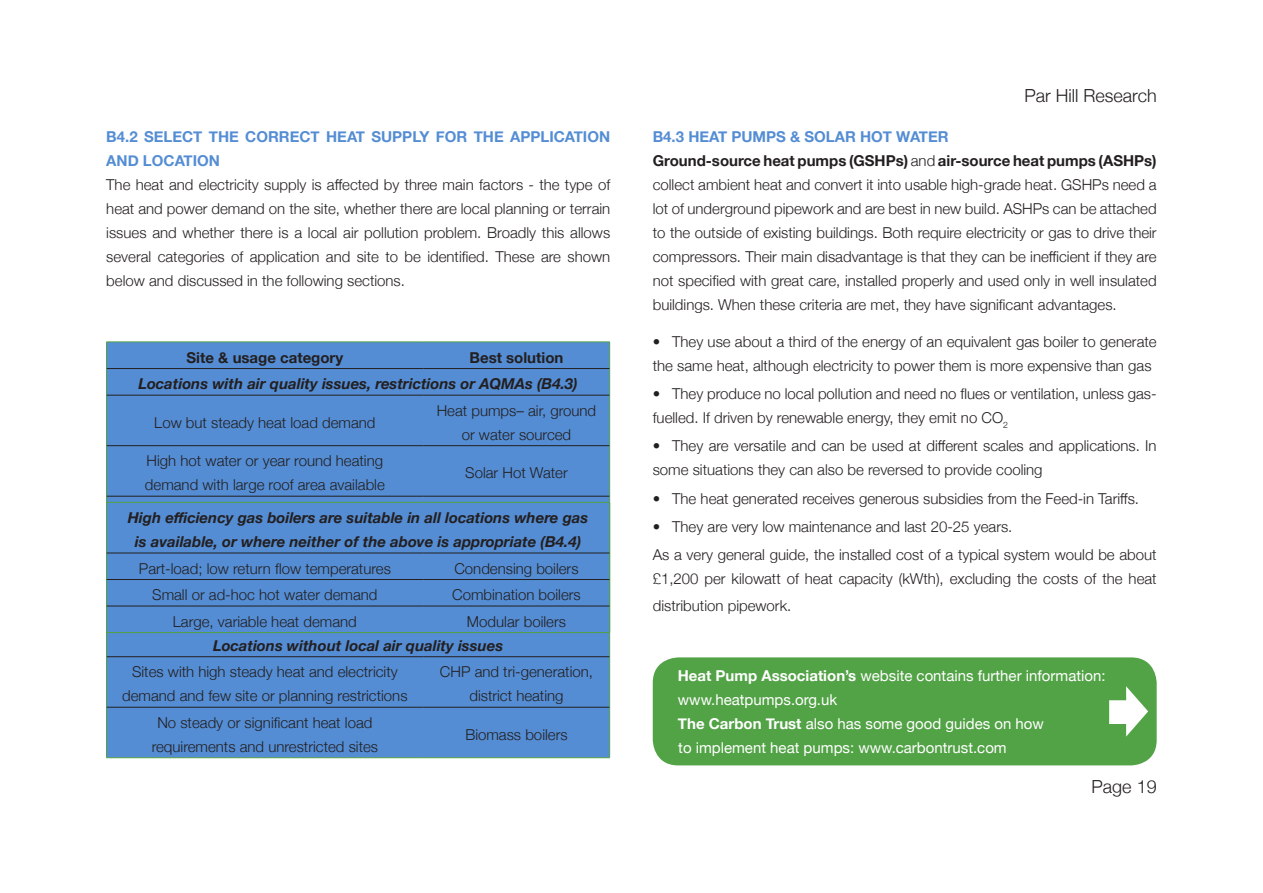
<style>
.page{position:relative;width:1263px;height:893px;background:#fff}
.page>*{position:absolute;margin:0;border:0;box-sizing:border-box;transform-origin:0 0}
.t1{font:300 18px "Helvetica Neue";color:#231f20}
.PHR_Body{font:300 15px/24px "Helvetica Neue";color:#231f20}
.PHR_Body-2{font:italic 700 15px/24px "Helvetica Neue";color:#231f20;text-align:center}
.PHR_Body-3{font:15px/24px "Helvetica Neue";color:#fff}
.PHR_Para_head{font:700 15px/24px "Helvetica Neue";color:#548dd4}
.PHR_Body-4{font:700 15px "Helvetica Neue";color:#231f20}
.s1{font-weight:700}
</style>
<div class="page">
<div style="left:107px;top:343px;width:502px;height:414px;background:#548dd4"></div>
<hr style="left:106px;top:342px;width:317px;height:1px;background:#52a246">
<hr style="left:423px;top:342px;width:187px;height:1px;background:#52a246">
<svg style="left:106px;top:342px;width:1px;height:53px"></svg>
<svg style="left:609px;top:342px;width:1px;height:53px"></svg>
<hr style="left:106px;top:395px;width:1px;height:51px;background:#52a246">
<hr style="left:609px;top:395px;width:1px;height:51px;background:#52a246">
<hr style="left:106px;top:446px;width:1px;height:50px;background:#52a246">
<hr style="left:609px;top:446px;width:1px;height:50px;background:#52a246">
<hr style="left:106px;top:496px;width:1px;height:161px;background:#52a246">
<hr style="left:609px;top:496px;width:1px;height:161px;background:#52a246">
<hr style="left:106px;top:657px;width:1px;height:50px;background:#52a246">
<hr style="left:609px;top:657px;width:1px;height:50px;background:#52a246">
<hr style="left:106px;top:707px;width:1px;height:50px;background:#52a246">
<hr style="left:609px;top:707px;width:1px;height:50px;background:#52a246">
<hr style="left:106px;top:757px;width:317px;height:1px;background:#52a246">
<hr style="left:423px;top:757px;width:187px;height:1px;background:#52a246">
<hr style="left:107px;top:368px;width:316px;height:1px;background:#231f20">
<hr style="left:423px;top:368px;width:186px;height:1px;background:#231f20">
<hr style="left:107px;top:395px;width:316px;height:1px;background:#231f20">
<hr style="left:423px;top:395px;width:186px;height:1px;background:#231f20">
<hr style="left:107px;top:445px;width:316px;height:1px;background:#231f20">
<hr style="left:423px;top:445px;width:186px;height:1px;background:#231f20">
<hr style="left:107px;top:496px;width:316px;height:1px;background:#231f20">
<hr style="left:423px;top:496px;width:186px;height:1px;background:#231f20">
<hr style="left:107px;top:656px;width:316px;height:1px;background:#231f20">
<hr style="left:423px;top:656px;width:186px;height:1px;background:#231f20">
<hr style="left:107px;top:707px;width:316px;height:1px;background:#231f20">
<hr style="left:423px;top:707px;width:186px;height:1px;background:#231f20">
<div style="left:107px;top:503px;width:502px;height:129px;background:#548dd4"></div>
<hr style="left:106px;top:502px;width:317px;height:1px;background:#52a246">
<hr style="left:423px;top:502px;width:187px;height:1px;background:#52a246">
<svg style="left:609px;top:553px;width:1px;height:79px"></svg>
<hr style="left:106px;top:632px;width:317px;height:1px;background:#52a246">
<hr style="left:423px;top:632px;width:187px;height:1px;background:#52a246">
<hr style="left:107px;top:553px;width:316px;height:1px;background:#231f20">
<hr style="left:423px;top:553px;width:186px;height:1px;background:#231f20">
<hr style="left:107px;top:579px;width:316px;height:1px;background:#231f20">
<hr style="left:423px;top:579px;width:186px;height:1px;background:#231f20">
<hr style="left:107px;top:606px;width:316px;height:1px;background:#231f20">
<hr style="left:423px;top:606px;width:186px;height:1px;background:#231f20">
<div style="left:653px;top:657px;width:504px;height:108px;background:#52a246;border-radius:26px"></div>
<svg style="left:1109px;top:686px;width:39px;height:51px"></svg>
<p class="PHR_Para_head" style="left:106px;top:125px;width:505px">B4.2 SELECT THE CORRECT HEAT SUPPLY FOR THE APPLICATION<br>AND LOCATION</p>
<p class="PHR_Body" style="left:106px;top:172px;width:505px;text-align:justify">The heat and electricity supply is affected by three main factors - the type of heat and power demand on the site, whether there are local planning or terrain issues and whether there is a local air pollution problem. Broadly this allows several categories of application and site to be identified. These are shown below and discussed in the following sections.</p>
<p class="PHR_Body-4" style="left:187px;top:345px;width:158px">Site &amp; usage category</p>
<p class="PHR_Body-4" style="left:469px;top:345px;width:95px">Best solution</p>
<p class="PHR_Body-2" style="left:138px;top:372px;width:441px">Locations with air quality issues, restrictions or AQMAs (B4.3)</p>
<p class="PHR_Body" style="left:154px;top:409px;width:223px">Low but steady heat load demand</p>
<p class="PHR_Body" style="left:437px;top:397px;width:161px;text-align:center">Heat pumps– air, ground or water sourced</p>
<p class="PHR_Body" style="left:145px;top:448px;width:241px">High hot water or year round heating demand with large roof area available</p>
<p class="PHR_Body" style="left:465px;top:460px;width:104px">Solar Hot Water</p>
<p class="PHR_Body-2" style="left:128px;top:506px;width:462px">High efficiency gas boilers are suitable in all locations where gas is available, or where neither of the above is appropriate (B4.4)</p>
<p class="PHR_Body" style="left:139px;top:555px;width:254px">Part-load; low return flow temperatures</p>
<p class="PHR_Body" style="left:454px;top:555px;width:126px">Condensing boilers</p>
<p class="PHR_Body" style="left:152px;top:582px;width:227px">Small or ad-hoc hot water demand</p>
<p class="PHR_Body" style="left:452px;top:582px;width:130px">Combination boilers</p>
<p class="PHR_Body" style="left:173px;top:608px;width:185px">Large, variable heat demand</p>
<p class="PHR_Body" style="left:467px;top:608px;width:100px">Modular boilers</p>
<p class="PHR_Body-2" style="left:213px;top:634px;width:292px">Locations without local air quality issues</p>
<p class="PHR_Body" style="left:122px;top:659px;width:287px;text-align:center">Sites with high steady heat and electricity demand and few site or planning restrictions</p>
<p class="PHR_Body" style="left:440px;top:659px;width:155px;text-align:center">CHP and tri-generation, district heating</p>
<p class="PHR_Body" style="left:152px;top:709px;width:228px;text-align:center">No steady or significant heat load requirements and unrestricted sites</p>
<p class="PHR_Body" style="left:465px;top:721px;width:104px">Biomass boilers</p>
<p class="t1" style="left:1024px;top:82px;width:134px">Par Hill Research</p>
<p class="PHR_Para_head" style="left:653px;top:125px;width:297px">B4.3 HEAT PUMPS &amp; SOLAR HOT WATER</p>
<p class="PHR_Body" style="left:653px;top:148px;width:505px;text-align:justify"><span class="s1">Ground-source heat pumps (GSHPs)</span> and <span class="s1">air-source heat pumps (ASHPs) </span>collect ambient heat and convert it into usable high-grade heat. GSHPs need a lot of underground pipework and are best in new build. ASHPs can be attached to the outside of existing buildings. Both require electricity or gas to drive their compressors. Their main disadvantage is that they can be inefficient if they are not specified with great care, installed properly and used only in well insulated buildings. When these criteria are met, they have significant advantages.</p>
<p class="PHR_Body" style="left:653px;top:329px;width:505px">• They use about a third of the energy of an equivalent gas boiler to generate the same heat, although electricity to power them is more expensive than gas</p>
<p class="PHR_Body" style="left:653px;top:381px;width:505px">• They produce no local pollution and need no flues or ventilation, unless gas&shy;fuelled. If driven by renewable energy, they emit no CO<sub>2</sub></p>
<p class="PHR_Body" style="left:653px;top:433px;width:505px">• They are versatile and can be used at different scales and applications. In some situations they can also be reversed to provide cooling</p>
<p class="PHR_Body" style="left:653px;top:486px;width:488px">• The heat generated receives generous subsidies from the Feed-in Tariffs.</p>
<p class="PHR_Body" style="left:653px;top:514px;width:361px">• They are very low maintenance and last 20-25 years.</p>
<p class="PHR_Body" style="left:653px;top:542px;width:505px">As a very general guide, the installed cost of a typical system would be about £1,200 per kilowatt of heat capacity (kWth), excluding the costs of the heat</p>
<p class="PHR_Body" style="left:653px;top:593px;width:140px">distribution pipework.</p>
<p class="PHR_Body-3" style="left:678px;top:664px;width:429px"><span class="s1">Heat Pump Association’s</span> website contains further information: www.heatpumps.org.uk<br><span class="s1">The Carbon Trust</span> also has some good guides on how<br>to implement heat pumps: www.carbontrust.com</p>
<p class="t1" style="left:1091px;top:772px;width:67px">Page 19</p>
</div>
